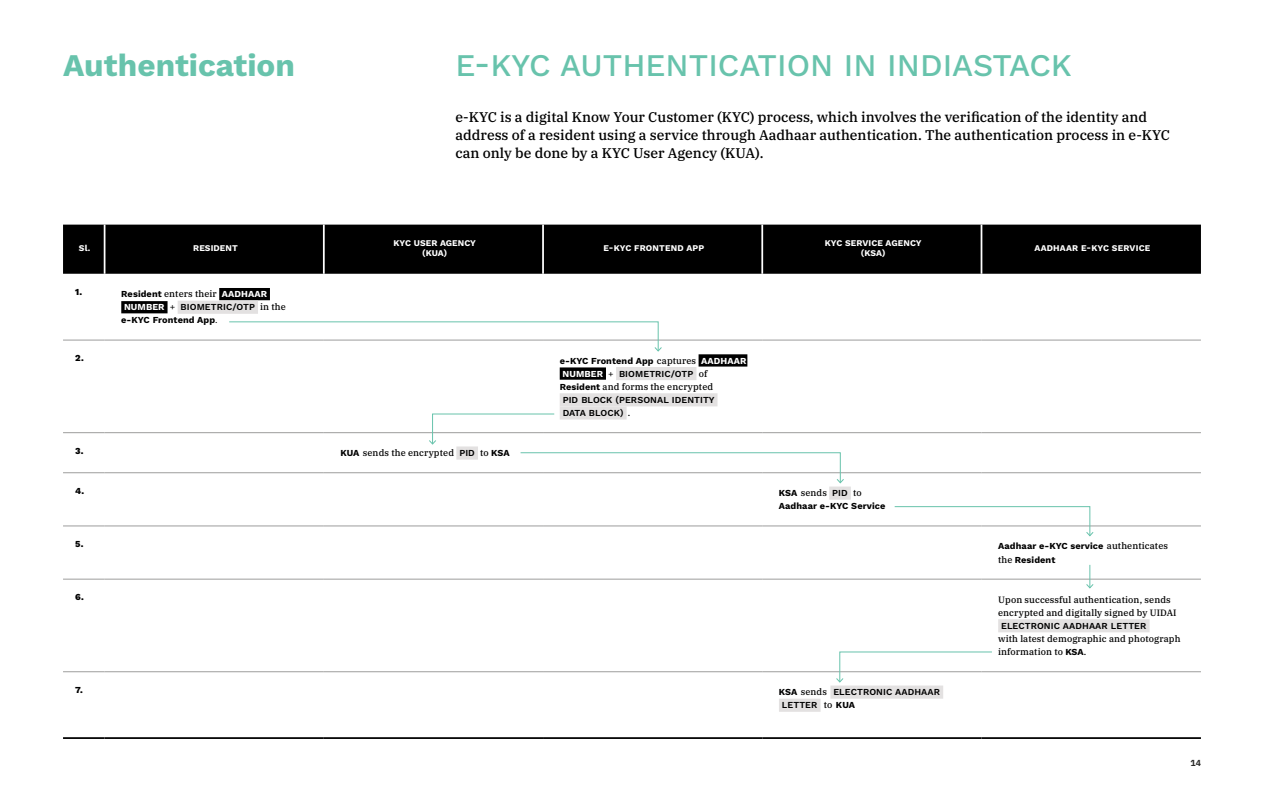
<style>
.page{position:relative;width:1264px;height:802px;background:#fff}
.page>*{position:absolute;margin:0;border:0;box-sizing:border-box;transform-origin:0 0}
.t1{font:500 31.5px "Work Sans";color:#68c3ac}
.t2{font:700 31.5px "Work Sans";color:#68c3ac}
.t3{font:500 14px/18.4px "IBM Plex Serif";color:#000}
.t4{font:500 9.19px/13.1px "IBM Plex Serif";letter-spacing:.01em;color:#000}
.t5{font:700 9.19px/13.1px "Work Sans";letter-spacing:.01em;color:#000}
.t6{font:600 9.19px/13.1px "Work Sans";letter-spacing:.01em;color:#000}
.t7{font:800 9.19px "Work Sans";color:#000}
.t8{font:700 8.75px/10.5px "Work Sans";letter-spacing:.01em;color:#fff;text-align:center}
.t9{font:700 8.75px "IBM Plex Sans";color:#282827}
.s1{font-family:"Work Sans";font-weight:700}
.s2{font-family:"Work Sans";font-weight:700;color:#fff}
.s3{color:#fff}
.s4{font-family:"IBM Plex Serif";font-weight:500}
.s5{font-weight:600}
.s6{font-weight:400}
.s7{font-family:"Work Sans";font-weight:600}
.s8{font-weight:700}
</style>
<div class="page">
<div style="left:63px;top:224px;width:1137px;height:50px;background:#000"></div>
<hr style="left:63px;top:737px;width:42px;height:1px;background:#000">
<hr style="left:105px;top:737px;width:219px;height:1px;background:#000">
<hr style="left:324px;top:737px;width:219px;height:1px;background:#000">
<hr style="left:543px;top:737px;width:219px;height:1px;background:#000">
<hr style="left:762px;top:737px;width:219px;height:1px;background:#000">
<hr style="left:981px;top:737px;width:219px;height:1px;background:#000">
<hr style="left:63px;top:340px;width:42px;height:1px;background:#9d9d9c">
<hr style="left:105px;top:340px;width:219px;height:1px;background:#9d9d9c">
<hr style="left:543px;top:340px;width:219px;height:1px;background:#9d9d9c">
<hr style="left:762px;top:340px;width:219px;height:1px;background:#9d9d9c">
<hr style="left:981px;top:340px;width:219px;height:1px;background:#9d9d9c">
<hr style="left:63px;top:432px;width:42px;height:1px;background:#9d9d9c">
<hr style="left:105px;top:432px;width:219px;height:1px;background:#9d9d9c">
<hr style="left:324px;top:432px;width:219px;height:1px;background:#9d9d9c">
<hr style="left:543px;top:432px;width:219px;height:1px;background:#9d9d9c">
<hr style="left:762px;top:432px;width:219px;height:1px;background:#9d9d9c">
<hr style="left:981px;top:432px;width:219px;height:1px;background:#9d9d9c">
<hr style="left:63px;top:472px;width:42px;height:1px;background:#9d9d9c">
<hr style="left:105px;top:472px;width:219px;height:1px;background:#9d9d9c">
<hr style="left:324px;top:472px;width:219px;height:1px;background:#9d9d9c">
<hr style="left:762px;top:472px;width:219px;height:1px;background:#9d9d9c">
<hr style="left:981px;top:472px;width:219px;height:1px;background:#9d9d9c">
<hr style="left:63px;top:579px;width:42px;height:1px;background:#9d9d9c">
<hr style="left:105px;top:579px;width:219px;height:1px;background:#9d9d9c">
<hr style="left:324px;top:579px;width:219px;height:1px;background:#9d9d9c">
<hr style="left:543px;top:579px;width:219px;height:1px;background:#9d9d9c">
<hr style="left:762px;top:579px;width:219px;height:1px;background:#9d9d9c">
<hr style="left:981px;top:579px;width:219px;height:1px;background:#9d9d9c">
<hr style="left:63px;top:671px;width:42px;height:1px;background:#9d9d9c">
<hr style="left:105px;top:671px;width:219px;height:1px;background:#9d9d9c">
<hr style="left:324px;top:671px;width:219px;height:1px;background:#9d9d9c">
<hr style="left:543px;top:671px;width:219px;height:1px;background:#9d9d9c">
<hr style="left:762px;top:671px;width:219px;height:1px;background:#9d9d9c">
<hr style="left:981px;top:671px;width:219px;height:1px;background:#9d9d9c">
<hr style="left:63px;top:525px;width:42px;height:1px;background:#9d9d9c">
<hr style="left:105px;top:525px;width:219px;height:1px;background:#9d9d9c">
<hr style="left:324px;top:525px;width:219px;height:1px;background:#9d9d9c">
<hr style="left:543px;top:525px;width:219px;height:1px;background:#9d9d9c">
<hr style="left:762px;top:525px;width:219px;height:1px;background:#9d9d9c">
<hr style="left:981px;top:525px;width:219px;height:1px;background:#9d9d9c">
<hr style="left:104px;top:224px;width:1px;height:50px;background:#fff">
<hr style="left:323px;top:224px;width:1px;height:50px;background:#fff">
<hr style="left:542px;top:224px;width:2px;height:50px;background:#fff">
<hr style="left:761px;top:224px;width:2px;height:50px;background:#fff">
<hr style="left:980px;top:224px;width:2px;height:50px;background:#fff">
<div style="left:219px;top:288px;width:51px;height:12px;background:#000"></div>
<div style="left:121px;top:301px;width:46px;height:12px;background:#000"></div>
<div style="left:178px;top:300px;width:80px;height:14px;background:#e3e1e1"></div>
<div style="left:698px;top:354px;width:49px;height:12px;background:#000"></div>
<div style="left:559px;top:367px;width:47px;height:12px;background:#000"></div>
<div style="left:616px;top:367px;width:80px;height:13px;background:#e3e1e1"></div>
<div style="left:559px;top:393px;width:158px;height:13px;background:#e3e1e1"></div>
<div style="left:559px;top:406px;width:67px;height:13px;background:#e3e1e1"></div>
<div style="left:456px;top:446px;width:22px;height:13px;background:#e3e1e1"></div>
<div style="left:829px;top:486px;width:21px;height:13px;background:#e3e1e1"></div>
<div style="left:997px;top:619px;width:152px;height:13px;background:#e3e1e1"></div>
<div style="left:830px;top:685px;width:113px;height:13px;background:#e3e1e1"></div>
<div style="left:778px;top:698px;width:42px;height:13px;background:#e3e1e1"></div>
<svg style="left:228px;top:321px;width:434px;height:31px"></svg>
<svg style="left:428px;top:413px;width:127px;height:32px"></svg>
<svg style="left:519px;top:452px;width:325px;height:32px"></svg>
<svg style="left:893px;top:506px;width:201px;height:31px"></svg>
<svg style="left:1085px;top:565px;width:9px;height:24px"></svg>
<svg style="left:835px;top:651px;width:157px;height:32px"></svg>
<h1 class="t2" style="left:63px;top:42px;width:233px">Authentication</h1>
<h1 class="t1" style="left:455px;top:42px;width:618px">E-KYC AUTHENTICATION IN INDIASTACK</h1>
<p class="t3" style="left:455px;top:106px;width:716px">e-KYC is a digital Know Your Customer (KYC) process, which involves the verification of the identity and address of a resident using a service through Aadhaar authentication. The authentication process in e-KYC can only be done by a KYC User Agency (KUA).</p>
<p class="t8" style="left:79px;top:242px;width:13px">Sl.</p>
<p class="t8" style="left:193px;top:242px;width:46px">RESIDENT</p>
<p class="t8" style="left:393px;top:237px;width:84px">KYC USER AGENCY (KUA)</p>
<p class="t8" style="left:603px;top:242px;width:102px">E-KYC FRONTEND APP</p>
<p class="t8" style="left:824px;top:237px;width:98px">KYC SERVICE AGENCY (KSA)</p>
<p class="t8" style="left:1034px;top:242px;width:117px">AADHAAR E-KYC SERVICE</p>
<p class="t7" style="left:75px;top:284px;width:9px">1.</p>
<p class="t4" style="left:121px;top:286px;width:147px"><span class="s1">Resident</span> enters their <span class="s2">AADHAAR</span></p>
<p class="t5" style="left:121px;top:300px;width:166px;text-indent:3px"><span class="s3">NUMBER</span> <span class="s4">+</span> <span class="s5">BIOMETRIC/OTP</span> <span class="s4">in the </span>e-KYC Frontend App<span class="s6">.</span></p>
<p class="t7" style="left:75px;top:351px;width:10px">2.</p>
<p class="t5" style="left:562px;top:353px;width:185px;text-indent:-3px">e-KYC Frontend App <span class="s4">captures</span> <span class="s3">AADHAAR<br>NUMBER</span> <span class="s4">+</span> <span class="s5">BIOMETRIC/OTP</span> <span class="s4">of</span></p>
<p class="t4" style="left:559px;top:379px;width:155px"><span class="s1">Resident</span> and forms the encrypted</p>
<p class="t6" style="left:562px;top:393px;width:153px">PID BLOCK (PERSONAL IDENTITY<br>DATA BLOCK) <span class="s4">.</span></p>
<p class="t7" style="left:75px;top:443px;width:10px">3.</p>
<p class="t4" style="left:340px;top:445px;width:171px"><span class="s1">KUA</span> sends the encrypted <span class="s7">PID</span> to <span class="s1">KSA</span></p>
<p class="t7" style="left:75px;top:483px;width:10px">4.</p>
<p class="t4" style="left:778px;top:485px;width:84px"><span class="s1">KSA</span> sends <span class="s7">PID</span> to</p>
<p class="t5" style="left:778px;top:499px;width:108px">Aadhaar e-KYC Service</p>
<p class="t7" style="left:75px;top:536px;width:10px">5.</p>
<p class="t5" style="left:997px;top:539px;width:171px">Aadhaar e-KYC service <span class="s4">authenticates the</span> Resident</p>
<p class="t7" style="left:75px;top:590px;width:10px">6.</p>
<p class="t4" style="left:997px;top:592px;width:180px">Upon successful authentication, sends encrypted and digitally signed by UIDAI</p>
<p class="t6" style="left:1000px;top:618px;width:147px">ELECTRONIC AADHAAR LETTER</p>
<p class="t4" style="left:997px;top:631px;width:184px">with latest demographic and photograph information to <span class="s1">KSA</span>.</p>
<p class="t7" style="left:75px;top:682px;width:9px">7.</p>
<p class="t6" style="left:781px;top:685px;width:160px;text-indent:-3px"><span class="s8">KSA</span> <span class="s4">sends</span> ELECTRONIC AADHAAR<br>LETTER <span class="s4">to</span> <span class="s8">KUA</span></p>
<p class="t9" style="left:1190px;top:755px;width:12px">14</p>
</div>
